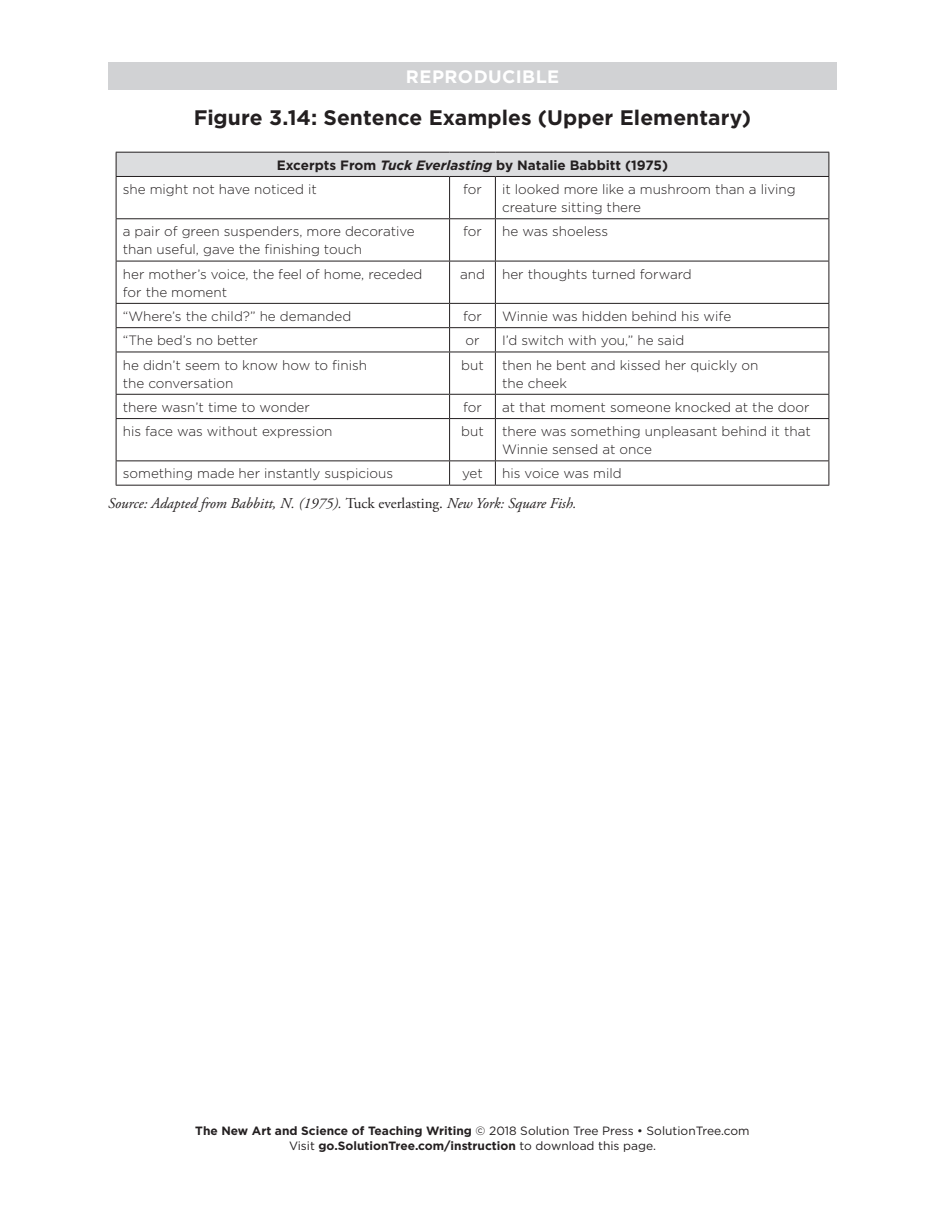
<style>
.page{position:relative;width:945px;height:1215px;background:#fff}
.page>*{position:absolute;margin:0;border:0;box-sizing:border-box;transform-origin:0 0}
.Repro_Title{font:700 21px "Gotham";color:#231f20}
.t1{font:700 18px "Gotham";letter-spacing:.025em;color:#fff}
.source_note{font:italic 15px "Adobe Garamond Pro";color:#231f20}
.figure_text{font:300 13.5px/18px "Gotham";color:#231f20}
.figure_table_-_colum{font:700 13.5px "Gotham";color:#231f20}
.t2{font:700 12px/14.4px "Gotham";color:#231f20;text-align:center}
.s1{font-style:italic}
.s2{font-style:normal}
.s3{font-weight:400}
</style>
<div class="page">
<div style="left:108px;top:62px;width:729px;height:28px;background:#d1d2d4"></div>
<div style="left:116px;top:152px;width:713px;height:24px;background:#dcdddf"></div>
<hr style="left:116px;top:152px;width:334px;height:1px;background:#231f20">
<svg style="left:116px;top:153px;width:1px;height:23px"></svg>
<hr style="left:450px;top:152px;width:45px;height:1px;background:#231f20">
<hr style="left:495px;top:152px;width:334px;height:1px;background:#231f20">
<svg style="left:829px;top:153px;width:1px;height:23px"></svg>
<hr style="left:116px;top:176px;width:334px;height:1px;background:#231f20">
<hr style="left:116px;top:177px;width:1px;height:41px;background:#231f20">
<hr style="left:450px;top:176px;width:45px;height:1px;background:#231f20">
<hr style="left:449px;top:177px;width:1px;height:41px;background:#231f20">
<hr style="left:495px;top:176px;width:334px;height:1px;background:#231f20">
<hr style="left:495px;top:177px;width:1px;height:41px;background:#231f20">
<hr style="left:829px;top:177px;width:1px;height:41px;background:#231f20">
<hr style="left:116px;top:218px;width:334px;height:1px;background:#231f20">
<hr style="left:116px;top:219px;width:1px;height:42px;background:#231f20">
<hr style="left:450px;top:218px;width:45px;height:1px;background:#231f20">
<hr style="left:449px;top:219px;width:1px;height:42px;background:#231f20">
<hr style="left:495px;top:218px;width:334px;height:1px;background:#231f20">
<hr style="left:495px;top:219px;width:1px;height:42px;background:#231f20">
<hr style="left:829px;top:219px;width:1px;height:42px;background:#231f20">
<hr style="left:116px;top:261px;width:334px;height:1px;background:#231f20">
<hr style="left:116px;top:261px;width:1px;height:42px;background:#231f20">
<hr style="left:450px;top:261px;width:45px;height:1px;background:#231f20">
<hr style="left:449px;top:261px;width:1px;height:42px;background:#231f20">
<hr style="left:495px;top:261px;width:334px;height:1px;background:#231f20">
<hr style="left:495px;top:261px;width:1px;height:42px;background:#231f20">
<hr style="left:829px;top:261px;width:1px;height:42px;background:#231f20">
<hr style="left:116px;top:303px;width:334px;height:1px;background:#231f20">
<hr style="left:450px;top:303px;width:45px;height:1px;background:#231f20">
<hr style="left:495px;top:303px;width:334px;height:1px;background:#231f20">
<hr style="left:116px;top:327px;width:334px;height:1px;background:#231f20">
<svg style="left:116px;top:304px;width:1px;height:48px"></svg>
<hr style="left:450px;top:327px;width:45px;height:1px;background:#231f20">
<svg style="left:449px;top:304px;width:1px;height:48px"></svg>
<hr style="left:495px;top:327px;width:334px;height:1px;background:#231f20">
<svg style="left:495px;top:304px;width:1px;height:48px"></svg>
<svg style="left:829px;top:304px;width:1px;height:48px"></svg>
<hr style="left:116px;top:352px;width:334px;height:1px;background:#231f20">
<hr style="left:116px;top:352px;width:1px;height:42px;background:#231f20">
<hr style="left:450px;top:352px;width:45px;height:1px;background:#231f20">
<hr style="left:449px;top:352px;width:1px;height:42px;background:#231f20">
<hr style="left:495px;top:352px;width:334px;height:1px;background:#231f20">
<hr style="left:495px;top:352px;width:1px;height:42px;background:#231f20">
<hr style="left:829px;top:352px;width:1px;height:42px;background:#231f20">
<hr style="left:116px;top:394px;width:334px;height:1px;background:#231f20">
<svg style="left:116px;top:395px;width:1px;height:23px"></svg>
<hr style="left:450px;top:394px;width:45px;height:1px;background:#231f20">
<svg style="left:449px;top:395px;width:1px;height:23px"></svg>
<hr style="left:495px;top:394px;width:334px;height:1px;background:#231f20">
<svg style="left:495px;top:395px;width:1px;height:23px"></svg>
<svg style="left:829px;top:395px;width:1px;height:23px"></svg>
<hr style="left:116px;top:418px;width:334px;height:1px;background:#231f20">
<hr style="left:116px;top:419px;width:1px;height:41px;background:#231f20">
<hr style="left:450px;top:418px;width:45px;height:1px;background:#231f20">
<hr style="left:449px;top:419px;width:1px;height:41px;background:#231f20">
<hr style="left:495px;top:418px;width:334px;height:1px;background:#231f20">
<hr style="left:495px;top:419px;width:1px;height:41px;background:#231f20">
<hr style="left:829px;top:419px;width:1px;height:41px;background:#231f20">
<hr style="left:116px;top:460px;width:334px;height:1px;background:#231f20">
<svg style="left:116px;top:461px;width:1px;height:24px"></svg>
<hr style="left:450px;top:460px;width:45px;height:1px;background:#231f20">
<svg style="left:449px;top:461px;width:1px;height:24px"></svg>
<hr style="left:495px;top:460px;width:334px;height:1px;background:#231f20">
<svg style="left:495px;top:461px;width:1px;height:24px"></svg>
<svg style="left:829px;top:461px;width:1px;height:24px"></svg>
<hr style="left:116px;top:485px;width:334px;height:1px;background:#231f20">
<hr style="left:450px;top:485px;width:45px;height:1px;background:#231f20">
<hr style="left:495px;top:485px;width:334px;height:1px;background:#231f20">
<h2 class="t1" style="left:406px;top:65px;width:155px">REPRODUCIBLE</h2>
<p class="Repro_Title" style="left:194px;top:103px;width:559px">Figure 3.14: Sentence Examples (Upper Elementary)</p>
<p class="figure_table_-_colum" style="left:277px;top:156px;width:393px">Excerpts From <span class="s1">Tuck Everlasting</span> by Natalie Babbitt (1975)</p>
<p class="figure_text" style="left:123px;top:180px;width:196px">she might not have noticed it</p>
<p class="figure_text" style="left:463px;top:180px;width:20px">for</p>
<p class="figure_text" style="left:502px;top:180px;width:295px">it looked more like a mushroom than a living creature sitting there</p>
<p class="figure_text" style="left:123px;top:222px;width:293px">a pair of green suspenders, more decorative than useful, gave the finishing touch</p>
<p class="figure_text" style="left:463px;top:222px;width:20px">for</p>
<p class="figure_text" style="left:502px;top:222px;width:108px">he was shoeless</p>
<p class="figure_text" style="left:123px;top:264px;width:301px">her mother’s voice, the feel of home, receded for the moment</p>
<p class="figure_text" style="left:460px;top:264px;width:26px">and</p>
<p class="figure_text" style="left:502px;top:264px;width:191px">her thoughts turned forward</p>
<p class="figure_text" style="left:123px;top:307px;width:230px">“Where’s the child?” he demanded</p>
<p class="figure_text" style="left:463px;top:307px;width:20px">for</p>
<p class="figure_text" style="left:502px;top:307px;width:231px">Winnie was hidden behind his wife</p>
<p class="figure_text" style="left:123px;top:331px;width:137px">“The bed’s no better</p>
<p class="figure_text" style="left:465px;top:331px;width:16px">or</p>
<p class="figure_text" style="left:502px;top:331px;width:184px">I’d switch with you,” he said</p>
<p class="figure_text" style="left:123px;top:355px;width:246px">he didn’t seem to know how to finish the conversation</p>
<p class="figure_text" style="left:461px;top:355px;width:24px">but</p>
<p class="figure_text" style="left:502px;top:355px;width:258px">then he bent and kissed her quickly on the cheek</p>
<p class="figure_text" style="left:123px;top:398px;width:189px">there wasn’t time to wonder</p>
<p class="figure_text" style="left:463px;top:398px;width:20px">for</p>
<p class="figure_text" style="left:502px;top:398px;width:309px">at that moment someone knocked at the door</p>
<p class="figure_text" style="left:123px;top:422px;width:211px">his face was without expression</p>
<p class="figure_text" style="left:461px;top:422px;width:24px">but</p>
<p class="figure_text" style="left:502px;top:422px;width:310px">there was something unpleasant behind it that<br>Winnie sensed at once</p>
<p class="figure_text" style="left:123px;top:464px;width:272px">something made her instantly suspicious</p>
<p class="figure_text" style="left:462px;top:464px;width:22px">yet</p>
<p class="figure_text" style="left:502px;top:464px;width:121px">his voice was mild</p>
<p class="source_note" style="left:108px;top:494px;width:470px">Source: Adapted from Babbitt, N. (1975). <span class="s2">Tuck everlasting.</span> New York: Square Fish.</p>
<p class="t2" style="left:195px;top:1124px;width:556px">The New Art and Science of Teaching Writing <span class="s3">© 2018 Solution Tree Press • SolutionTree.com<br>Visit</span> go.SolutionTree.com/instruction <span class="s3">to download this page.</span></p>
</div>
